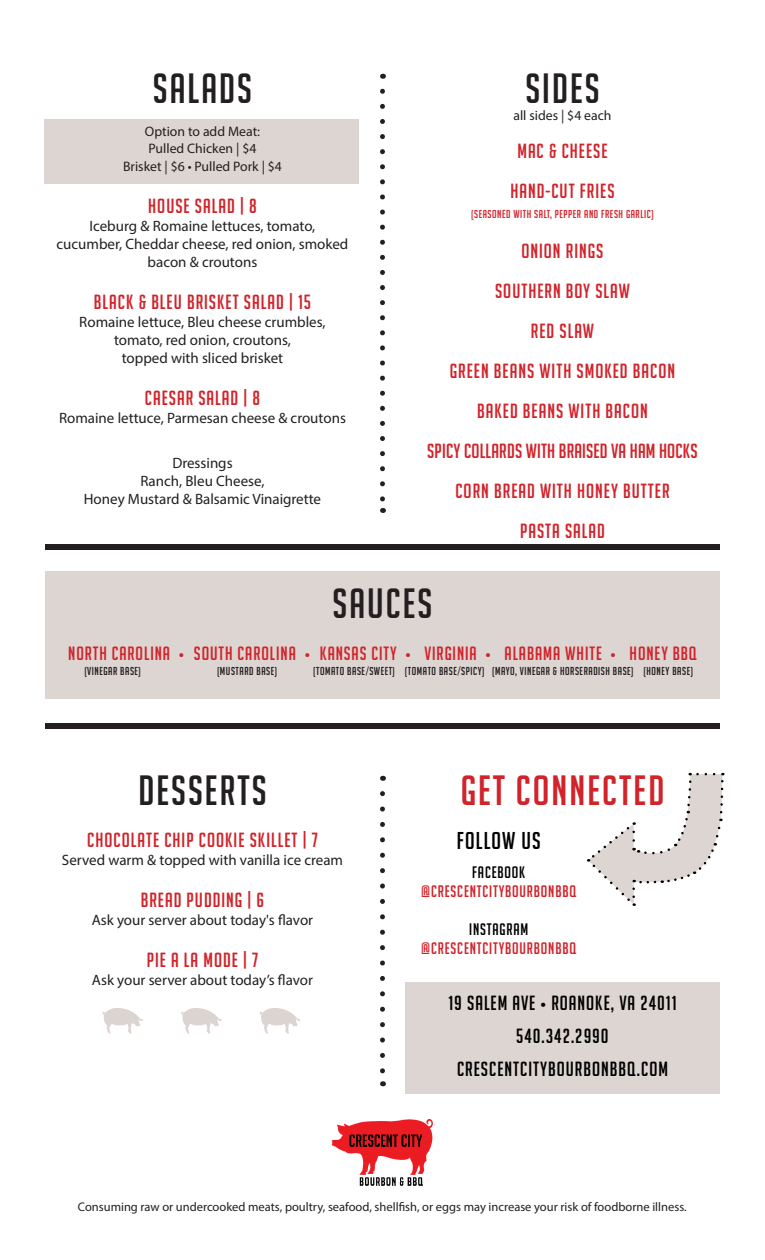
<style>
.page{position:relative;width:765px;height:1260px;background:#fff}
.page>*{position:absolute;margin:0;border:0;box-sizing:border-box;transform-origin:0 0}
.t1{font:41.25px "Big Noodle Titling";letter-spacing:.05em;color:#231f20}
.t2{font:41.25px "Big Noodle Titling";letter-spacing:.05em;color:#d1232a}
.t3{font:23.75px "Big Noodle Titling";letter-spacing:.05em;color:#000}
.t4{font:20px "Big Noodle Titling";letter-spacing:.05em;color:#d1232a}
.t5{font:20px "Big Noodle Titling";letter-spacing:.05em;color:#000}
.t6{font:20px "Big Noodle Titling";letter-spacing:.01em;color:#d1232a}
.t7{font:18.75px "Big Noodle Titling";letter-spacing:.05em;color:#d1232a}
.t8{font:16.25px "Big Noodle Titling";letter-spacing:.05em;color:#d1232a}
.t9{font:16.25px "Big Noodle Titling";letter-spacing:.05em;color:#000}
.t10{font:15px/18px "Myriad Pro";color:#231f20;text-align:center}
.t11{font:13.75px "Myriad Pro";color:#231f20}
.t12{font:12.5px "Myriad Pro";color:#231f20}
.t13{font:11.25px "Big Noodle Titling";letter-spacing:.05em;color:#231f20}
.t14{font:11.25px "Big Noodle Titling";letter-spacing:.05em;color:#d1232a}
.s1{font-family:"Myriad Pro"}
</style>
<div class="page">
<div style="left:44px;top:119px;width:315px;height:65px;background:#ddd5d2"></div>
<div style="left:46px;top:544px;width:674px;height:6px;background:#231f20"></div>
<div style="left:46px;top:571px;width:674px;height:128px;background:#ddd5d2"></div>
<svg style="left:102px;top:1008px;width:41px;height:26px"></svg>
<svg style="left:181px;top:1008px;width:41px;height:26px"></svg>
<svg style="left:260px;top:1008px;width:41px;height:26px"></svg>
<svg style="left:380px;top:91px;width:5px;height:422px"></svg>
<div style="left:45px;top:723px;width:675px;height:6px;background:#231f20"></div>
<img style="left:332px;top:1120px;width:101px;height:66px">
<svg style="left:380px;top:794px;width:5px;height:292px"></svg>
<svg style="left:587px;top:773px;width:138px;height:133px"></svg>
<div style="left:405px;top:982px;width:315px;height:112px;background:#ddd5d2"></div>
<p class="t1" style="left:153px;top:66px;width:101px">SALADS</p>
<p class="t11" style="left:145px;top:123px;width:117px">Option to add Meat:</p>
<p class="t11" style="left:149px;top:140px;width:109px">Pulled Chicken | $4</p>
<p class="t11" style="left:123px;top:158px;width:160px">Brisket | $6 • Pulled Pork | $4</p>
<p class="t4" style="left:148px;top:195px;width:110px">HOUSE SALAD | 8</p>
<p class="t10" style="left:90px;top:217px;width:227px">Iceburg &amp; Romaine lettuces, tomato,</p>
<p class="t10" style="left:57px;top:235px;width:293px">cucumber, Cheddar cheese, red onion, smoked bacon &amp; croutons</p>
<p class="t4" style="left:94px;top:291px;width:219px">BLACK &amp; BLEU BRISKET SALAD | 15</p>
<p class="t10" style="left:79px;top:313px;width:248px">Romaine lettuce, Bleu cheese crumbles,</p>
<p class="t10" style="left:114px;top:331px;width:178px">tomato, red onion, croutons,</p>
<p class="t10" style="left:122px;top:349px;width:163px">topped with sliced brisket</p>
<p class="t4" style="left:145px;top:387px;width:117px">CAESAR SALAD | 8</p>
<p class="t10" style="left:59px;top:409px;width:288px">Romaine lettuce, Parmesan cheese &amp; croutons</p>
<p class="t10" style="left:172px;top:454px;width:62px">Dressings</p>
<p class="t10" style="left:140px;top:472px;width:126px">Ranch, Bleu Cheese,</p>
<p class="t10" style="left:84px;top:490px;width:239px">Honey Mustard &amp; Balsamic Vinaigrette</p>
<p class="t1" style="left:525px;top:66px;width:76px">SIDES</p>
<p class="t11" style="left:513px;top:107px;width:100px">all sides | $4 each</p>
<p class="t4" style="left:517px;top:140px;width:92px">MAC &amp; CHEESE</p>
<p class="t4" style="left:510px;top:180px;width:106px">HAND-CUT FRIES</p>
<p class="t14" style="left:471px;top:208px;width:184px">(SEASONED WITH SALT, PEPPER AND FRESH GARLIC)</p>
<p class="t4" style="left:521px;top:240px;width:84px">ONION RINGS</p>
<p class="t4" style="left:495px;top:280px;width:136px">SOUTHERN BOY SLAW</p>
<p class="t4" style="left:531px;top:320px;width:65px">RED SLAW</p>
<p class="t4" style="left:450px;top:360px;width:227px">GREEN BEANS WITH SMOKED BACON</p>
<p class="t4" style="left:477px;top:400px;width:172px">BAKED BEANS WITH BACON</p>
<p class="t6" style="left:427px;top:440px;width:272px">SPICY COLLARDS WITH BRAISED VA HAM HOCKS</p>
<p class="t4" style="left:455px;top:480px;width:216px">CORN BREAD WITH HONEY BUTTER</p>
<p class="t4" style="left:520px;top:520px;width:86px">PASTA SALAD</p>
<p class="t1" style="left:333px;top:582px;width:101px">SAUCES</p>
<p class="t7" style="left:68px;top:644px;width:630px">NORTH CAROLINA <span class="s1">•</span> SOUTH CAROLINA <span class="s1">•</span> KANSAS CITY <span class="s1">•</span> VIRGINIA <span class="s1">•</span> ALABAMA WHITE <span class="s1">•</span> HONEY BBQ</p>
<p class="t13" style="left:84px;top:665px;width:58px">(VINEGAR BASE)</p>
<p class="t13" style="left:217px;top:665px;width:62px">(MUSTARD BASE)</p>
<p class="t13" style="left:313px;top:665px;width:381px">(TOMATO BASE/SWEET) (TOMATO BASE/SPICY) (MAYO, VINEGAR &amp; HORSERADISH BASE) (HONEY BASE)</p>
<p class="t1" style="left:138px;top:768px;width:130px">DESSERTS</p>
<p class="t4" style="left:87px;top:829px;width:232px">CHOCOLATE CHIP COOKIE SKILLET | 7</p>
<p class="t10" style="left:62px;top:851px;width:283px">Served warm &amp; topped with vanilla ice cream</p>
<p class="t4" style="left:141px;top:889px;width:125px">BREAD PUDDING | 6</p>
<p class="t10" style="left:92px;top:911px;width:223px">Ask your server about today's flavor</p>
<p class="t4" style="left:147px;top:949px;width:113px">PIE A LA MODE | 7</p>
<p class="t10" style="left:92px;top:971px;width:223px">Ask your server about today’s flavor</p>
<p class="t2" style="left:461px;top:768px;width:205px">GET CONNECTED</p>
<p class="t3" style="left:457px;top:828px;width:86px">FOLLOW US</p>
<p class="t9" style="left:472px;top:863px;width:55px">FACEBOOK</p>
<p class="t8" style="left:421px;top:883px;width:156px">@CRESCENTCITYBOURBONBBQ</p>
<p class="t9" style="left:469px;top:920px;width:60px">INSTAGRAM</p>
<p class="t8" style="left:421px;top:940px;width:156px">@CRESCENTCITYBOURBONBBQ</p>
<p class="t5" style="left:448px;top:992px;width:230px">19 SALEM AVE <span class="s1">•</span> ROANOKE, VA 24011</p>
<p class="t5" style="left:516px;top:1025px;width:94px">540.342.2990</p>
<p class="t5" style="left:457px;top:1058px;width:212px">CRESCENTCITYBOURBONBBQ.COM</p>
<p class="t12" style="left:78px;top:1199px;width:610px">Consuming raw or undercooked meats, poultry, seafood, shellfish, or eggs may increase your risk of foodborne illness.</p>
</div>
